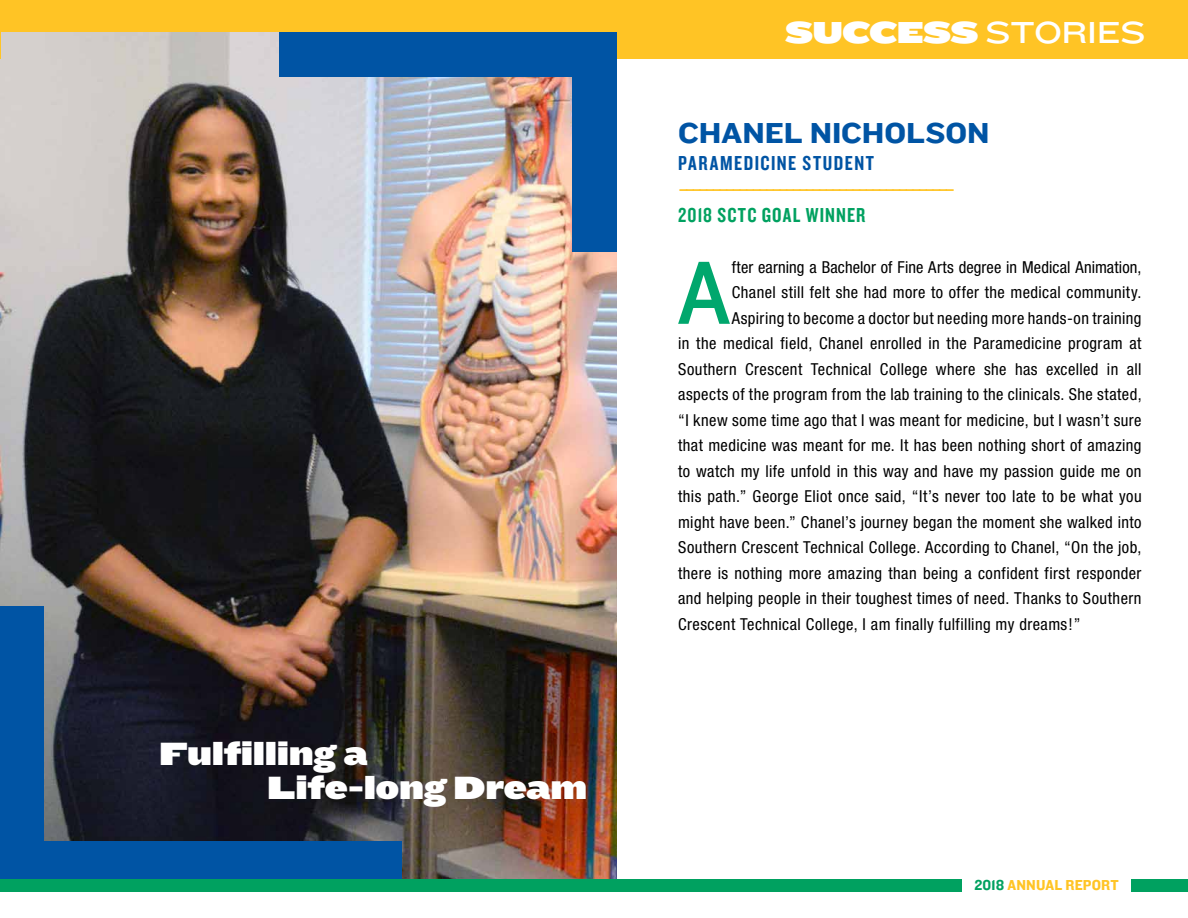
<style>
.page{position:relative;width:1188px;height:918px;background:#fff}
.page>*{position:absolute;margin:0;border:0;box-sizing:border-box;transform-origin:0 0}
.t1{font:93.15px "Knockout HTF31 Junior Middlewt";color:#00a76d}
.t2{font:33.45px/34px "Knockout HTF94 Ultmt Sumo";letter-spacing:.01em;color:#fff}
.t3{font:31.5px "Knockout HTF94 Ultmt Sumo";letter-spacing:-.005em;color:#fff}
.t4{font:30px "Knockout HTF52 Cruiserweight";letter-spacing:-.005em;color:#0054a4}
.t5{font:22.5px "Knockout HTF29 Junior Liteweight";color:#ffc425}
.t6{font:21px "Knockout HTF49 Liteweight";letter-spacing:.07em;color:#0054a4}
.t7{font:21px "Knockout HTF49 Liteweight";letter-spacing:.055em;color:#00a160}
.t8{font:condensed 16.5px "Helvetica Neue";letter-spacing:.025em;color:#000}
.t9{font:condensed 16.5px "Helvetica Neue";letter-spacing:.005em;color:#000}
.t10{font:15px "Knockout HTF51 Middleweight";letter-spacing:.005em;color:#ffc425}
.s1{font-family:"Knockout HTF34 Junior Sumo"}
.s2{color:#00a160}
</style>
<div class="page">
<div style="left:1px;top:0;width:1187px;height:58px;background:#ffc425"></div>
<img style="left:1px;top:32px;width:615px;height:847px">
<div style="left:280px;top:32px;width:336px;height:45px;background:#0054a4"></div>
<div style="left:572px;top:32px;width:44px;height:220px;background:#0054a4"></div>
<div style="left:0;top:841px;width:402px;height:44px;background:#0054a4"></div>
<div style="left:0;top:606px;width:44px;height:279px;background:#0054a4"></div>
<hr style="left:0;top:0;width:1px;height:58px;background:#ffc425">
<div style="left:0;top:879px;width:962px;height:13px;background:#00a160"></div>
<div style="left:1132px;top:879px;width:56px;height:13px;background:#00a160"></div>
<h2 class="t2" style="left:268px;top:737px;width:321px;text-indent:-108px">Fulfilling a<br>Life-long Dream</h2>
<h3 class="t3" style="left:786px;top:15px;width:362px">SUCCESS <span class="s1">STORIES</span></h3>
<h3 class="t4" style="left:678px;top:116px;width:313px">CHANEL NICHOLSON</h3>
<p class="t6" style="left:678px;top:152px;width:198px">PARAMEDICINE STUDENT</p>
<h3 class="t5" style="left:678px;top:178px;width:279px">–––––––––––––––––––––––––––––––––––––––––</h3>
<p class="t7" style="left:678px;top:204px;width:189px">2018 SCTC GOAL WINNER</p>
<h1 class="t1" style="left:677px;top:243px;width:55px">A</h1>
<p class="t9" style="left:732px;top:257px;width:411px">fter earning a Bachelor of Fine Arts degree in Medical Animation,</p>
<p class="t8" style="left:732px;top:283px;width:411px">Chanel still felt she had more to offer the medical community.</p>
<p class="t8" style="left:732px;top:308px;width:411px">Aspiring to become a doctor but needing more hands-on training</p>
<p class="t8" style="left:678px;top:334px;width:465px">in the medical field, Chanel enrolled in the Paramedicine program at</p>
<p class="t8" style="left:678px;top:359px;width:465px">Southern Crescent Technical College where she has excelled in all</p>
<p class="t8" style="left:678px;top:385px;width:465px">aspects of the program from the lab training to the clinicals. She stated,</p>
<p class="t8" style="left:678px;top:410px;width:465px">“I knew some time ago that I was meant for medicine, but I wasn’t sure</p>
<p class="t8" style="left:678px;top:436px;width:465px">that medicine was meant for me. It has been nothing short of amazing</p>
<p class="t8" style="left:678px;top:461px;width:465px">to watch my life unfold in this way and have my passion guide me on</p>
<p class="t8" style="left:678px;top:487px;width:465px">this path.” George Eliot once said, “It’s never too late to be what you</p>
<p class="t8" style="left:678px;top:512px;width:465px">might have been.” Chanel’s journey began the moment she walked into</p>
<p class="t8" style="left:678px;top:538px;width:465px">Southern Crescent Technical College. According to Chanel, “On the job,</p>
<p class="t8" style="left:678px;top:563px;width:465px">there is nothing more amazing than being a confident first responder</p>
<p class="t8" style="left:678px;top:589px;width:465px">and helping people in their toughest times of need. Thanks to Southern</p>
<p class="t8" style="left:678px;top:614px;width:404px">Crescent Technical College, I am finally fulfilling my dreams!”</p>
<p class="t10" style="left:974px;top:877px;width:146px"><span class="s2">2018</span> ANNUAL REPORT</p>
</div>
